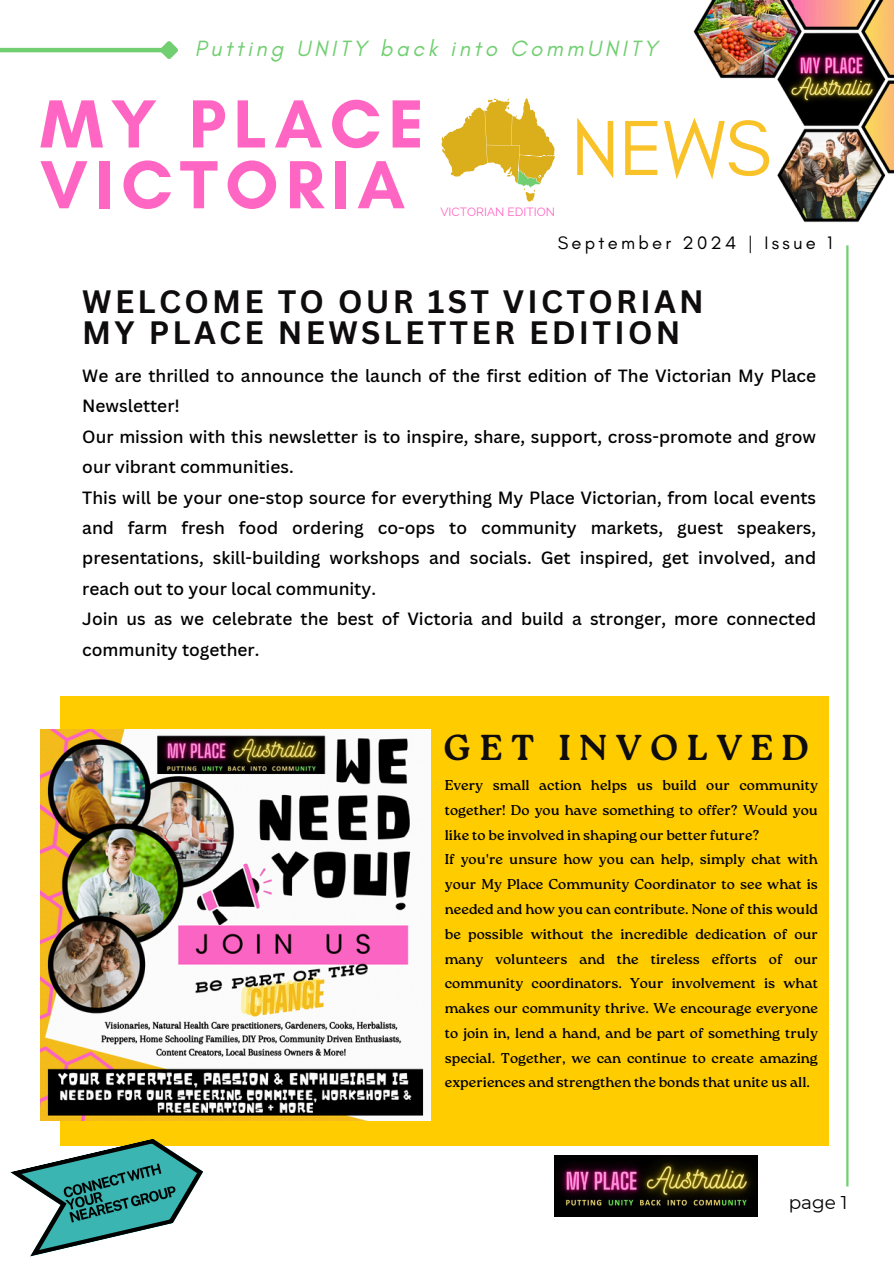
<style>
.page{position:relative;width:894px;height:1264px;background:#fff}
.page>*{position:absolute;margin:0;border:0;box-sizing:border-box;transform-origin:0 0}
.t1{font:79.5px "Glacial Indifference";color:#f8c228}
.t2{font:700 69.3px/60.8px "Glacial Indifference";letter-spacing:.105em;color:#ff66c4}
.t3{font:700 36px "Roca One";letter-spacing:.24em;color:#0e0c0c}
.t4{font:700 31.5px/31.5px "Canva Sans";letter-spacing:.105em;color:#0e0c0c}
.t5{font:italic 22.5px "Glacial Indifference";letter-spacing:.155em;color:#71cf71}
.t6{font:18.45px "Glacial Indifference";letter-spacing:.175em;color:#000}
.t7{font:18.45px "Montserrat";color:#000}
.t8{font:500 17.25px/30.3px "Canva Sans";color:#000}
.t9{font:14.25px/24.8px "Roca One";color:#000;text-align:justify}
.t10{font:12px "Raleway";color:#ff66c4}
</style>
<div class="page">
<div style="left:60px;top:696px;width:768px;height:449px;background:#fc0"></div>
<img style="left:554px;top:0;width:339px;height:272px">
<svg style="left:441px;top:98px;width:113px;height:104px"></svg>
<hr style="left:846px;top:245px;width:2px;height:941px;background:#71cf71">
<img style="left:40px;top:730px;width:390px;height:390px">
<svg style="left:10px;top:1139px;width:193px;height:117px"></svg>
<img style="left:555px;top:1155px;width:202px;height:61px">
<hr style="left:0;top:48px;width:163px;height:4px;background:#71cf71">
<svg style="left:156px;top:41px;width:22px;height:18px"></svg>
<img style="left:60px;top:1158px;width:120px;height:68px">
<h1 class="t5" style="left:195px;top:34px;width:464px">Putting UNITY back into CommUNITY</h1>
<h5 class="t2" style="left:40px;top:93px;width:385px">MY PLACE<br>VICTORIA</h5>
<p class="t10" style="left:440px;top:205px;width:116px">VICTORIAN EDITION</p>
<p class="t1" style="left:571px;top:99px;width:201px">NEWS</p>
<p class="t6" style="left:557px;top:231px;width:276px">September 2024 | Issue 1</p>
<p class="t4" style="left:82px;top:285px;width:623px">WELCOME TO OUR 1ST VICTORIAN<br>MY PLACE NEWSLETTER EDITION</p>
<p class="t8" style="left:82px;top:360px;width:735px">We are thrilled to announce the launch of the first edition of The Victorian My Place Newsletter!<br>Our mission with this newsletter is to inspire, share, support, cross-promote and grow our vibrant communities.<br>This will be your one-stop source for everything My Place Victorian, from local events and farm fresh food ordering co-ops to community markets, guest speakers, presentations, skill-building workshops and socials. Get inspired, get involved, and reach out to your local community.<br>Join us as we celebrate the best of Victoria and build a stronger, more connected community together.</p>
<h4 class="t3" style="left:443px;top:726px;width:367px">GET INVOLVED</h4>
<h6 class="t9" style="left:444px;top:773px;width:374px">Every small action helps us build our community together! Do you have something to offer? Would you like to be involved in shaping our better future?</h6>
<h3 class="t9" style="left:444px;top:847px;width:374px">If you're unsure how you can help, simply chat with your My Place Community Coordinator to see what is needed and how you can contribute. None of this would be possible without the incredible dedication of our many volunteers and the tireless efforts of our community coordinators. Your involvement is what makes our community thrive. We encourage everyone to join in, lend a hand, and be part of something truly special. Together, we can continue to create amazing experiences and strengthen the bonds that unite us all.</h3>
<p class="t7" style="left:788px;top:1191px;width:60px">page 1</p>
</div>
